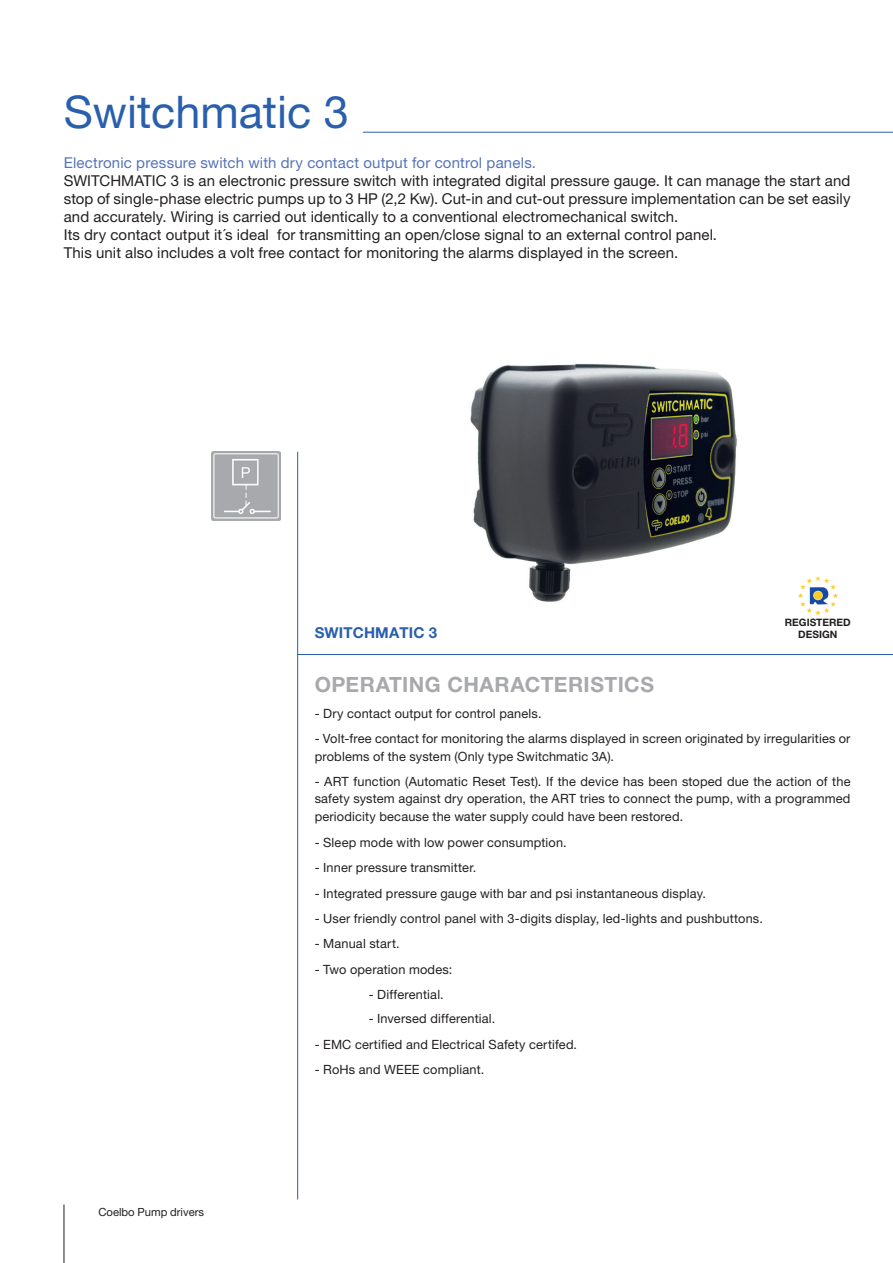
<style>
.page{position:relative;width:893px;height:1263px;background:#fff}
.page>*{position:absolute;margin:0;border:0;box-sizing:border-box;transform-origin:0 0}
.t1{font:45px "Helvetica Neue";color:#295fac}
.t2{font:700 21px "Helvetica Neue";letter-spacing:.02em;color:#a8a9ad}
.t3{font:15px/18px "Helvetica Neue";letter-spacing:.005em;color:#231f20}
.t4{font:15px "Helvetica Neue";letter-spacing:.01em;color:#5674b9}
.t5{font:700 15px "Helvetica Neue";letter-spacing:.01em;color:#295fac}
.t6{font:12.75px/17.7px "Helvetica Neue";letter-spacing:.015em;color:#231f20}
.t7{font:11.25px "Helvetica Neue";color:#231f20}
.t8{font:700 10.2px/12.3px "Helvetica Neue";color:#231f20;text-align:center}
</style>
<div class="page">
<hr style="left:64px;top:1204px;width:1px;height:59px;background:#231f20">
<img style="left:470px;top:364px;width:267px;height:238px">
<hr style="left:363px;top:132px;width:530px;height:1px;background:#295fac">
<hr style="left:297px;top:654px;width:596px;height:1px;background:#295fac">
<hr style="left:297px;top:452px;width:1px;height:747px;background:#295fac">
<img style="left:798px;top:576px;width:40px;height:39px">
<img style="left:212px;top:452px;width:69px;height:68px">
<h1 class="t1" style="left:64px;top:85px;width:287px">Switchmatic 3</h1>
<p class="t4" style="left:64px;top:154px;width:474px">Electronic pressure switch with dry contact output for control panels.</p>
<p class="t3" style="left:64px;top:171px;width:788px">SWITCHMATIC 3 is an electronic pressure switch with integrated digital pressure gauge. It can manage the start and stop of single-phase electric pumps up to 3 HP (2,2 Kw). Cut-in and cut-out pressure implementation can be set easily and accurately. Wiring is carried out identically to a conventional electromechanical switch.<br>Its dry contact output it´s ideal for transmitting an open/close signal to an external control panel.<br>This unit also includes a volt free contact for monitoring the alarms displayed in the screen.</p>
<p class="t5" style="left:315px;top:623px;width:124px">SWITCHMATIC 3</p>
<p class="t8" style="left:785px;top:615px;width:67px">REGISTERED<br>DESIGN</p>
<p class="t7" style="left:99px;top:1205px;width:107px">Coelbo Pump drivers</p>
<h2 class="t2" style="left:315px;top:672px;width:341px">OPERATING CHARACTERISTICS</h2>
<p class="t6" style="left:315px;top:704px;width:228px">- Dry contact output for control panels.</p>
<p class="t6" style="left:315px;top:729px;width:537px">- Volt-free contact for monitoring the alarms displayed in screen originated by irregularities or problems of the system (Only type Switchmatic 3A).</p>
<p class="t6" style="left:315px;top:772px;width:537px;text-align:justify">- ART function (Automatic Reset Test). If the device has been stoped due the action of the safety system against dry operation, the ART tries to connect the pump, with a programmed periodicity because the water supply could have been restored.</p>
<p class="t6" style="left:315px;top:833px;width:253px">- Sleep mode with low power consumption.</p>
<p class="t6" style="left:315px;top:858px;width:163px">- Inner pressure transmitter.</p>
<p class="t6" style="left:315px;top:884px;width:393px">- Integrated pressure gauge with bar and psi instantaneous display.</p>
<p class="t6" style="left:315px;top:909px;width:450px">- User friendly control panel with 3-digits display, led-lights and pushbuttons.</p>
<p class="t6" style="left:315px;top:935px;width:87px">- Manual start.</p>
<p class="t6" style="left:315px;top:960px;width:139px">- Two operation modes:</p>
<p class="t6" style="left:369px;top:985px;width:77px">- Differential.</p>
<p class="t6" style="left:369px;top:1010px;width:128px">- Inversed differential.</p>
<p class="t6" style="left:315px;top:1035px;width:264px">- EMC certified and Electrical Safety certifed.</p>
<p class="t6" style="left:315px;top:1060px;width:171px">- RoHs and WEEE compliant.</p>
</div>
